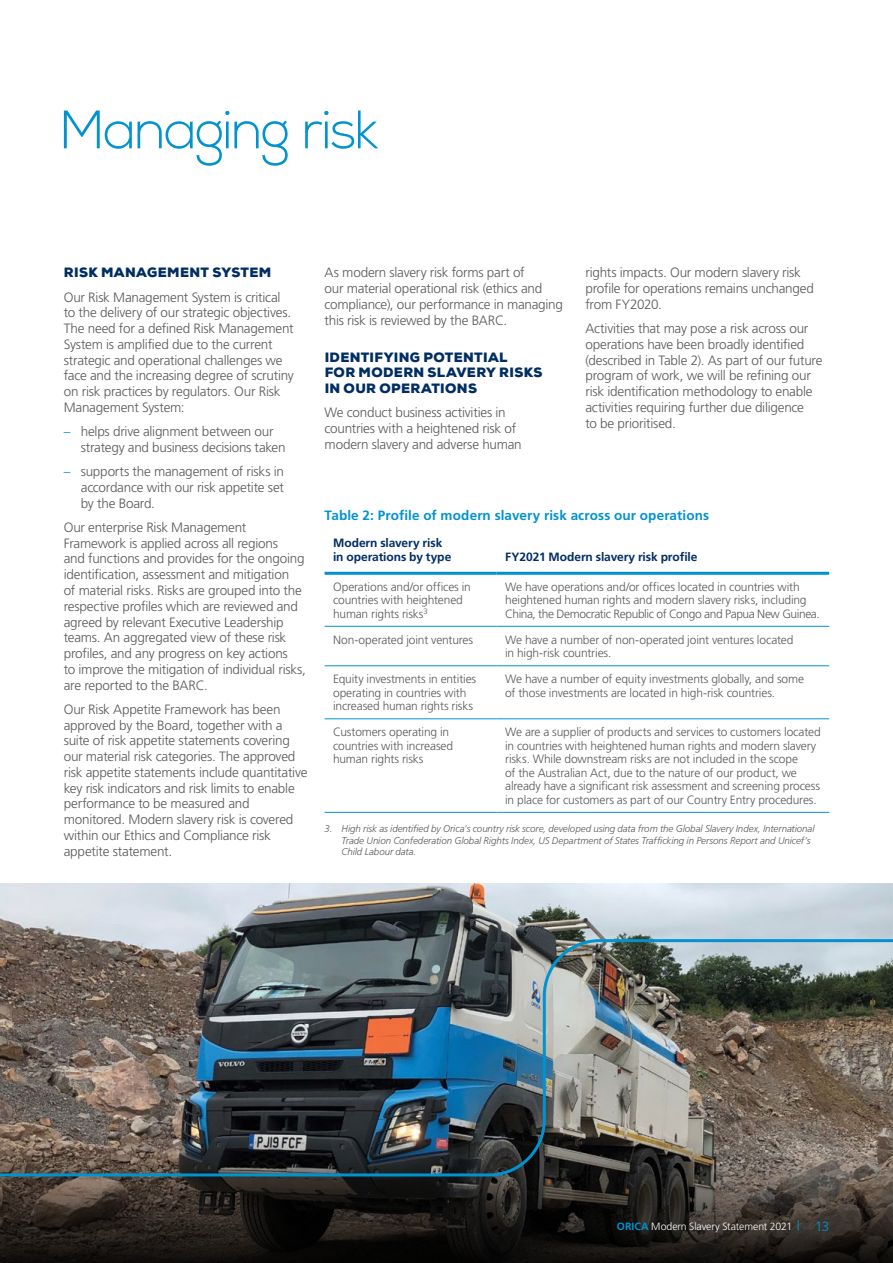
<style>
.page{position:relative;width:893px;height:1263px;background:#fff}
.page>*{position:absolute;margin:0;border:0;box-sizing:border-box;transform-origin:0 0}
.t1{font:300 54px "Nexa";letter-spacing:-.03em;color:#0093d0}
.t2{font:300 13.5px/15.8px "Frutiger LT Std";letter-spacing:-.015em;color:#58595b}
.t3{font:900 13.5px/15.8px "Nexa";letter-spacing:.025em;color:#002d62}
.t4{font:700 13.5px "Frutiger LT Std";letter-spacing:.01em;color:#0093d0}
.t5{font:300 12px/13.5px "Frutiger LT Std";letter-spacing:-.015em;color:#58595b}
.t6{font:700 12px/13.5px "Frutiger LT Std";letter-spacing:-.005em;color:#002d62}
.t7{font:300 10.5px "Frutiger LT Std";letter-spacing:-.01em;color:#fff}
.t8{font:italic 300 9.75px/11.2px "Frutiger LT Std";letter-spacing:-.005em;color:#58595b}
.s1{color:#0093d0}
.s2{font-weight:700;color:#0093d0}
.s3{font-weight:400;color:#0093d0}
.s4{font-size:13.5px;color:#0093d0}
</style>
<div class="page">
<img style="left:0;top:571px;width:893px;height:692px">
<hr style="left:325px;top:626px;width:172px;height:1px;background:#0093d0">
<hr style="left:497px;top:626px;width:332px;height:1px;background:#0093d0">
<hr style="left:325px;top:665px;width:172px;height:1px;background:#0093d0">
<hr style="left:497px;top:665px;width:332px;height:1px;background:#0093d0">
<hr style="left:325px;top:718px;width:172px;height:1px;background:#0093d0">
<hr style="left:497px;top:718px;width:332px;height:1px;background:#0093d0">
<hr style="left:325px;top:812px;width:172px;height:1px;background:#0093d0">
<hr style="left:497px;top:812px;width:332px;height:1px;background:#0093d0">
<hr style="left:325px;top:572px;width:172px;height:3px;background:#0093d0">
<hr style="left:497px;top:572px;width:332px;height:3px;background:#0093d0">
<h1 class="t1" style="left:60px;top:99px;width:320px">Managing risk</h1>
<p class="t3" style="left:64px;top:265px;width:209px">RISK MANAGEMENT SYSTEM</p>
<p class="t2" style="left:64px;top:289px;width:232px">Our Risk Management System is critical to the delivery of our strategic objectives.<br>The need for a defined Risk Management System is amplified due to the current strategic and operational challenges we face and the increasing degree of scrutiny on risk practices by regulators. Our Risk Management System:</p>
<p class="t2" style="left:81px;top:424px;width:206px;text-indent:-17px"><span class="s1">–</span> helps drive alignment between our strategy and business decisions taken</p>
<p class="t2" style="left:81px;top:464px;width:205px;text-align:justify;text-indent:-17px"><span class="s1">–</span> supports the management of risks in accordance with our risk appetite set by the Board.</p>
<p class="t2" style="left:64px;top:520px;width:244px">Our enterprise Risk Management Framework is applied across all regions<br>and functions and provides for the ongoing identification, assessment and mitigation<br>of material risks. Risks are grouped into the respective profiles which are reviewed and agreed by relevant Executive Leadership teams. An aggregated view of these risk profiles, and any progress on key actions<br>to improve the mitigation of individual risks, are reported to the BARC.</p>
<p class="t2" style="left:64px;top:701px;width:245px">Our Risk Appetite Framework has been approved by the Board, together with a suite of risk appetite statements covering our material risk categories. The approved risk appetite statements include quantitative key risk indicators and risk limits to enable performance to be measured and monitored. Modern slavery risk is covered within our Ethics and Compliance risk appetite statement.</p>
<p class="t2" style="left:325px;top:265px;width:240px">As modern slavery risk forms part of<br>our material operational risk (ethics and compliance), our performance in managing this risk is reviewed by the BARC.</p>
<p class="t3" style="left:325px;top:349px;width:219px">IDENTIFYING POTENTIAL<br>FOR MODERN SLAVERY RISKS<br>IN OUR OPERATIONS</p>
<p class="t2" style="left:325px;top:405px;width:199px">We conduct business activities in countries with a heightened risk of modern slavery and adverse human</p>
<p class="t2" style="left:585px;top:265px;width:230px">rights impacts. Our modern slavery risk profile for operations remains unchanged from FY2020.</p>
<p class="t2" style="left:585px;top:321px;width:239px">Activities that may pose a risk across our operations have been broadly identified (described in Table 2). As part of our future program of work, we will be refining our risk identification methodology to enable activities requiring further due diligence<br>to be prioritised.</p>
<p class="t4" style="left:325px;top:507px;width:386px">Table 2: Profile of modern slavery risk across our operations</p>
<p class="t6" style="left:333px;top:536px;width:120px">Modern slavery risk in operations by type</p>
<p class="t6" style="left:505px;top:550px;width:194px">FY2021 Modern slavery risk profile</p>
<p class="t5" style="left:333px;top:580px;width:139px">Operations and/or offices in countries with heightened human rights risks<sup>3</sup></p>
<p class="t5" style="left:505px;top:580px;width:316px">We have operations and/or offices located in countries with heightened human rights and modern slavery risks, including<br>China, the Democratic Republic of Congo and Papua New Guinea.</p>
<p class="t5" style="left:333px;top:633px;width:142px">Non‑operated joint ventures</p>
<p class="t5" style="left:505px;top:633px;width:290px">We have a number of non‑operated joint ventures located in high‑risk countries.</p>
<p class="t5" style="left:333px;top:672px;width:145px">Equity investments in entities operating in countries with increased human rights risks</p>
<p class="t5" style="left:505px;top:672px;width:300px">We have a number of equity investments globally, and some of those investments are located in high‑risk countries.</p>
<p class="t5" style="left:333px;top:725px;width:122px">Customers operating in countries with increased human rights risks</p>
<p class="t5" style="left:505px;top:725px;width:317px">We are a supplier of products and services to customers located in countries with heightened human rights and modern slavery risks. While downstream risks are not included in the scope<br>of the Australian Act, due to the nature of our product, we already have a significant risk assessment and screening process in place for customers as part of our Country Entry procedures.</p>
<p class="t8" style="left:342px;top:823px;width:474px;text-indent:-17px">3. High risk as identified by Orica’s country risk score, developed using data from the Global Slavery Index, International<br>Trade Union Confederation Global Rights Index, US Department of States Trafficking in Persons Report and Unicef’s<br>Child Labour data.</p>
<p class="t7" style="left:617px;top:1220px;width:214px"><span class="s2">ORICA</span> Modern Slavery Statement 2021 <span class="s3">|</span> <span class="s4">13</span></p>
</div>
